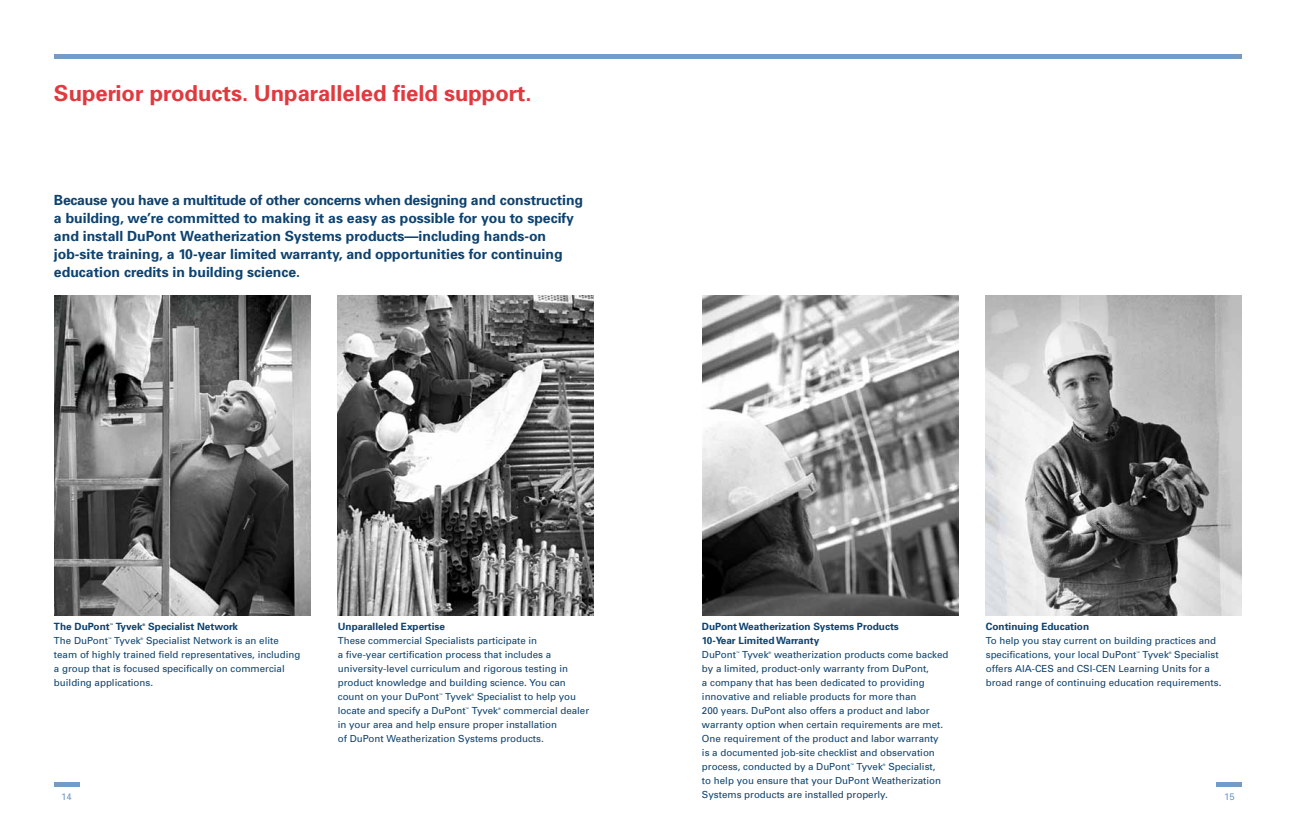
<style>
.page{position:relative;width:1296px;height:828px;background:#fff}
.page>*{position:absolute;margin:0;border:0;box-sizing:border-box;transform-origin:0 0}
.t1{font:700 22px "Univers";color:#e03a3e}
.t2{font:700 14px/18px "Univers";color:#0e4370}
.t3{font:700 10px/14px "Univers";color:#0e4370}
.t4{font:9.8px/14px "Univers";color:#0e4370}
.t5{font:9.5px "Univers";color:#729bc7}
.t6{font:700 3.5px "Univers";color:#0e4370}
.t7{font:3.4px "Univers";color:#0e4370}
</style>
<div class="page">
<div style="left:54px;top:54px;width:594px;height:5px;background:#729bc7"></div>
<div style="left:54px;top:782px;width:25px;height:5px;background:#729bc7"></div>
<div style="left:648px;top:54px;width:594px;height:5px;background:#729bc7"></div>
<div style="left:1217px;top:782px;width:25px;height:5px;background:#729bc7"></div>
<img style="left:54px;top:296px;width:256px;height:319px">
<img style="left:338px;top:296px;width:256px;height:319px">
<img style="left:702px;top:296px;width:256px;height:319px">
<img style="left:986px;top:296px;width:256px;height:319px">
<h1 class="t1" style="left:54px;top:79px;width:479px">Superior products. Unparalleled field support.</h1>
<p class="t2" style="left:54px;top:191px;width:531px">Because you have a multitude of other concerns when designing and constructing a building, we’re committed to making it as easy as possible for you to specify and install DuPont Weatherization Systems products—including hands-on job-site training, a 10-year limited warranty, and opportunities for continuing education credits in building science.</p>
<p class="t3" style="left:54px;top:619px;width:57px">The DuPont</p>
<p class="t6" style="left:110px;top:622px;width:5px">™</p>
<p class="t3" style="left:116px;top:619px;width:28px">Tyvek</p>
<p class="t6" style="left:143px;top:622px;width:4px">®</p>
<p class="t3" style="left:148px;top:619px;width:91px">Specialist Network</p>
<p class="t4" style="left:54px;top:634px;width:56px">The DuPont</p>
<p class="t7" style="left:108px;top:636px;width:5px">™</p>
<p class="t4" style="left:114px;top:634px;width:28px">Tyvek</p>
<p class="t7" style="left:141px;top:636px;width:4px">®</p>
<p class="t4" style="left:54px;top:634px;width:248px;text-indent:92px">Specialist Network is an elite team of highly trained field representatives, including a group that is focused specifically on commercial building applications.</p>
<p class="t5" style="left:61px;top:791px;width:12px">14</p>
<p class="t3" style="left:338px;top:619px;width:109px">Unparalleled Expertise</p>
<p class="t4" style="left:338px;top:634px;width:232px">These commercial Specialists participate in<br>a five-year certification process that includes a university-level curriculum and rigorous testing in product knowledge and building science. You can count on your DuPont</p>
<p class="t7" style="left:439px;top:692px;width:5px">™</p>
<p class="t4" style="left:445px;top:690px;width:28px">Tyvek</p>
<p class="t7" style="left:472px;top:692px;width:4px">®</p>
<p class="t4" style="left:477px;top:690px;width:101px">Specialist to help you</p>
<p class="t4" style="left:338px;top:704px;width:129px">locate and specify a DuPont</p>
<p class="t7" style="left:466px;top:706px;width:5px">™</p>
<p class="t4" style="left:472px;top:704px;width:28px">Tyvek</p>
<p class="t7" style="left:498px;top:706px;width:4px">®</p>
<p class="t4" style="left:338px;top:704px;width:253px;text-indent:166px">commercial dealer in your area and help ensure proper installation<br>of DuPont Weatherization Systems products.</p>
<p class="t3" style="left:702px;top:619px;width:198px">DuPont Weatherization Systems Products<br>10-Year Limited Warranty</p>
<p class="t4" style="left:702px;top:648px;width:36px">DuPont</p>
<p class="t7" style="left:736px;top:650px;width:5px">™</p>
<p class="t4" style="left:742px;top:648px;width:28px">Tyvek</p>
<p class="t7" style="left:769px;top:650px;width:4px">®</p>
<p class="t4" style="left:702px;top:648px;width:248px;text-indent:72px">weatherization products come backed by a limited, product-only warranty from DuPont,<br>a company that has been dedicated to providing innovative and reliable products for more than<br>200 years. DuPont also offers a product and labor warranty option when certain requirements are met.<br>One requirement of the product and labor warranty is a documented job-site checklist and observation process, conducted by a DuPont</p>
<p class="t4" style="left:702px;top:760px;width:241px;text-indent:186px">Specialist, to help you ensure that your DuPont Weatherization<br>Systems products are installed properly.</p>
<p class="t7" style="left:850px;top:762px;width:5px">™</p>
<p class="t4" style="left:857px;top:760px;width:28px">Tyvek</p>
<p class="t7" style="left:883px;top:762px;width:4px">®</p>
<p class="t3" style="left:986px;top:619px;width:105px">Continuing Education</p>
<p class="t4" style="left:986px;top:634px;width:232px">To help you stay current on building practices and specifications, your local DuPont</p>
<p class="t4" style="left:986px;top:648px;width:237px;text-indent:189px">Specialist offers AIA-CES and CSI-CEN Learning Units for a broad range of continuing education requirements.</p>
<p class="t7" style="left:1136px;top:650px;width:5px">™</p>
<p class="t4" style="left:1143px;top:648px;width:28px">Tyvek</p>
<p class="t7" style="left:1169px;top:650px;width:4px">®</p>
<p class="t5" style="left:1224px;top:791px;width:12px">15</p>
</div>
